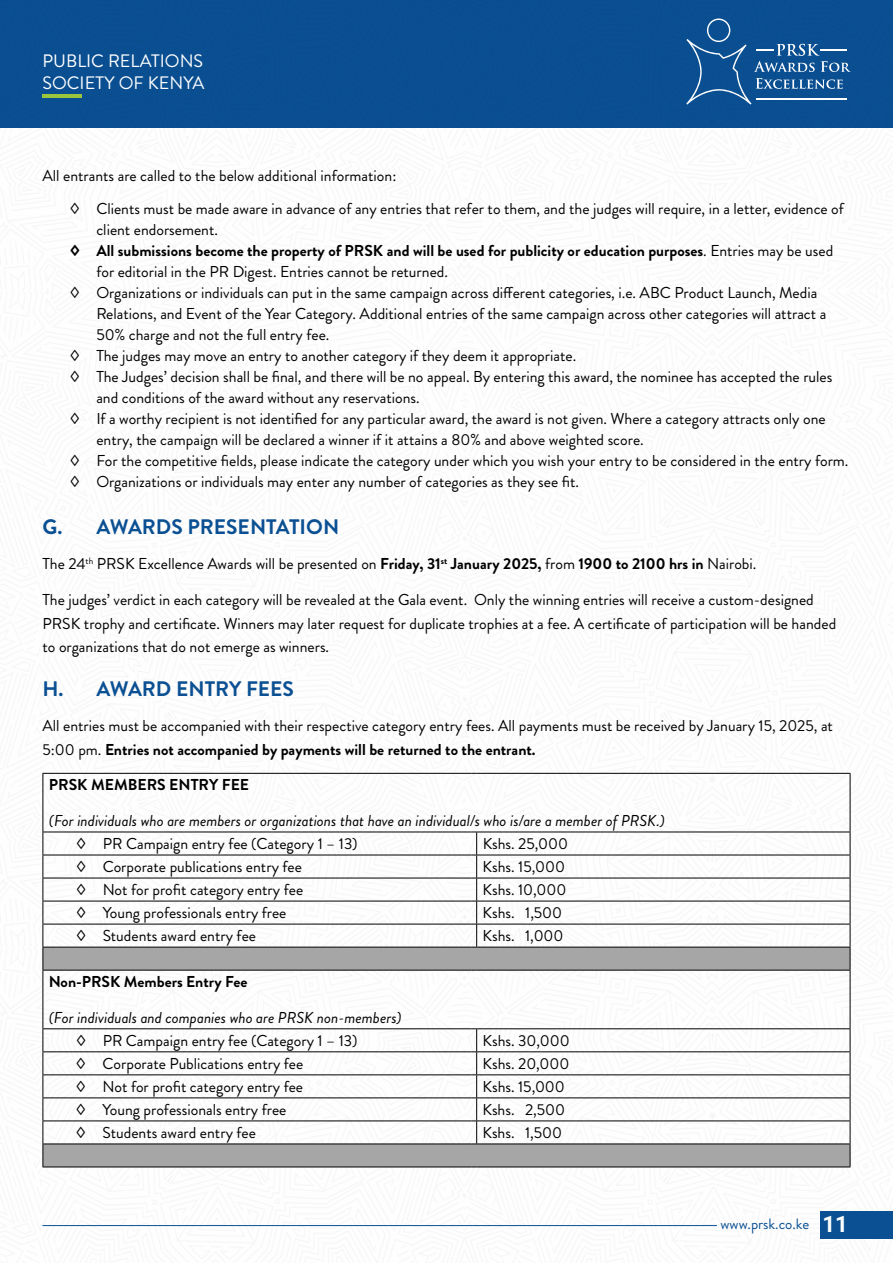
<style>
.page{position:relative;width:893px;height:1263px;background:#fff}
.page>*{position:absolute;margin:0;border:0;box-sizing:border-box;transform-origin:0 0}
.t1{font:700 21px "Brandon Grotesque";color:#0b5093}
.t2{font:18px/22px "Brandon Grotesque";color:#fff}
.t3{font:15.75px/23.7px "Brandon Grotesque";color:#000}
.t4{font:700 15.75px "Brandon Grotesque";color:#000}
.t5{font:italic 15.75px "Brandon Grotesque";color:#000}
.t6{font:15px "Brandon Grotesque";color:#0b5093}
.s1{font-weight:400}
.s2{font-weight:700}
.s3{font-family:"Roboto";font-weight:700;font-size:22.5px;color:#fff}
</style>
<div class="page">
<img style="left:42px;top:772px;width:851px;height:467px">
<div style="left:820px;top:1211px;width:73px;height:27px;background:#0b5093"></div>
<div style="left:0;top:0;width:893px;height:128px;background:#0b5093"></div>
<hr style="left:43px;top:94px;width:39px;height:3px;background:#9dc43d">
<svg style="left:686px;top:19px;width:165px;height:86px"></svg>
<hr style="left:820px;top:49px;width:27px;height:2px;background:#fff">
<hr style="left:43px;top:1225px;width:674px;height:1px;background:#0b5093">
<svg style="left:44px;top:948px;width:806px;height:218px"></svg>
<hr style="left:43px;top:773px;width:429px;height:1px;background:#000">
<hr style="left:43px;top:774px;width:1px;height:58px;background:#000">
<hr style="left:477px;top:773px;width:373px;height:1px;background:#000">
<hr style="left:850px;top:774px;width:1px;height:58px;background:#000">
<hr style="left:43px;top:832px;width:429px;height:1px;background:#000">
<hr style="left:477px;top:832px;width:373px;height:1px;background:#000">
<hr style="left:43px;top:855px;width:429px;height:1px;background:#000">
<hr style="left:477px;top:855px;width:373px;height:1px;background:#000">
<hr style="left:43px;top:878px;width:429px;height:1px;background:#000">
<hr style="left:477px;top:878px;width:373px;height:1px;background:#000">
<hr style="left:43px;top:901px;width:429px;height:1px;background:#000">
<hr style="left:477px;top:901px;width:373px;height:1px;background:#000">
<hr style="left:43px;top:924px;width:429px;height:1px;background:#000">
<hr style="left:477px;top:924px;width:373px;height:1px;background:#000">
<hr style="left:43px;top:947px;width:429px;height:1px;background:#000">
<svg style="left:43px;top:832px;width:1px;height:138px"></svg>
<svg style="left:472px;top:832px;width:5px;height:116px"></svg>
<hr style="left:477px;top:947px;width:373px;height:1px;background:#000">
<svg style="left:850px;top:832px;width:1px;height:138px"></svg>
<hr style="left:43px;top:970px;width:429px;height:1px;background:#000">
<hr style="left:43px;top:970px;width:1px;height:58px;background:#000">
<hr style="left:477px;top:970px;width:373px;height:1px;background:#000">
<hr style="left:850px;top:970px;width:1px;height:58px;background:#000">
<hr style="left:43px;top:1028px;width:429px;height:1px;background:#000">
<hr style="left:477px;top:1028px;width:373px;height:1px;background:#000">
<hr style="left:43px;top:1051px;width:429px;height:1px;background:#000">
<hr style="left:477px;top:1051px;width:373px;height:1px;background:#000">
<hr style="left:43px;top:1074px;width:429px;height:1px;background:#000">
<hr style="left:477px;top:1074px;width:373px;height:1px;background:#000">
<hr style="left:43px;top:1097px;width:429px;height:1px;background:#000">
<hr style="left:477px;top:1097px;width:373px;height:1px;background:#000">
<hr style="left:43px;top:1120px;width:429px;height:1px;background:#000">
<hr style="left:477px;top:1120px;width:373px;height:1px;background:#000">
<hr style="left:43px;top:1143px;width:429px;height:1px;background:#000">
<svg style="left:43px;top:1029px;width:1px;height:137px"></svg>
<svg style="left:472px;top:1028px;width:5px;height:116px"></svg>
<hr style="left:477px;top:1143px;width:373px;height:1px;background:#000">
<svg style="left:850px;top:1029px;width:1px;height:137px"></svg>
<hr style="left:43px;top:1166px;width:429px;height:1px;background:#000">
<hr style="left:477px;top:1166px;width:373px;height:1px;background:#000">
<p class="t2" style="left:43px;top:50px;width:164px">PUBLIC RELATIONS<br>SOCIETY OF KENYA</p>
<p class="t3" style="left:69px;top:159px;width:776px;line-height:33px;text-indent:-27px">All entrants are called to the below additional information:<br>◊ Clients must be made aware in advance of any entries that refer to them, and the judges will require, in a letter, evidence of</p>
<p class="t3" style="left:96px;top:218px;width:123px">client endorsement.</p>
<p class="t4" style="left:69px;top:240px;width:765px">◊ All submissions become the property of PRSK and will be used for publicity or education purposes<span class="s1">. Entries may be used</span></p>
<p class="t3" style="left:96px;top:260px;width:353px">for editorial in the PR Digest. Entries cannot be returned.</p>
<p class="t3" style="left:69px;top:281px;width:749px">◊ Organizations or individuals can put in the same campaign across different categories, i.e. ABC Product Launch, Media</p>
<p class="t3" style="left:96px;top:302px;width:731px">Relations, and Event of the Year Category. Additional entries of the same campaign across other categories will attract a</p>
<p class="t3" style="left:96px;top:323px;width:235px">50% charge and not the full entry fee.</p>
<p class="t3" style="left:69px;top:344px;width:508px">◊ The judges may move an entry to another category if they deem it appropriate.</p>
<p class="t3" style="left:69px;top:365px;width:764px">◊ The Judges’ decision shall be final, and there will be no appeal. By entering this award, the nominee has accepted the rules</p>
<p class="t3" style="left:96px;top:386px;width:325px">and conditions of the award without any reservations.</p>
<p class="t3" style="left:69px;top:407px;width:758px">◊ If a worthy recipient is not identified for any particular award, the award is not given. Where a category attracts only one</p>
<p class="t3" style="left:96px;top:428px;width:549px">entry, the campaign will be declared a winner if it attains a 80% and above weighted score.</p>
<p class="t3" style="left:69px;top:449px;width:781px">◊ For the competitive fields, please indicate the category under which you wish your entry to be considered in the entry form.</p>
<p class="t3" style="left:69px;top:470px;width:511px">◊ Organizations or individuals may enter any number of categories as they see fit.</p>
<h1 class="t1" style="left:43px;top:512px;width:298px">G. AWARDS PRESENTATION</h1>
<p class="t3" style="left:43px;top:552px;width:715px">The 24<sup>th</sup> PRSK Excellence Awards will be presented on <span class="s2">Friday, 31</span><sup>st</sup> <span class="s2">January 2025,</span> from <span class="s2">1900 to 2100 hrs in</span> Nairobi.</p>
<p class="t3" style="left:43px;top:588px;width:795px">The judges’ verdict in each category will be revealed at the Gala event. Only the winning entries will receive a custom-designed<br>PRSK trophy and certificate. Winners may later request for duplicate trophies at a fee. A certificate of participation will be handed to organizations that do not emerge as winners.</p>
<h1 class="t1" style="left:43px;top:674px;width:253px">H. AWARD ENTRY FEES</h1>
<p class="t3" style="left:43px;top:714px;width:792px">All entries must be accompanied with their respective category entry fees. All payments must be received by January 15, 2025, at<br>5:00 pm. <span class="s2">Entries not accompanied by payments will be returned to the entrant.</span></p>
<p class="t4" style="left:49px;top:774px;width:202px">PRSK MEMBERS ENTRY FEE</p>
<p class="t5" style="left:49px;top:810px;width:617px">(For individuals who are members or organizations that have an individual/s who is/are a member of PRSK.)</p>
<p class="t3" style="left:76px;top:832px;width:283px">◊ PR Campaign entry fee (Category 1 – 13)</p>
<p class="t3" style="left:483px;top:832px;width:87px">Kshs. 25,000</p>
<p class="t3" style="left:76px;top:855px;width:228px">◊ Corporate publications entry fee</p>
<p class="t3" style="left:483px;top:855px;width:84px">Kshs. 15,000</p>
<p class="t3" style="left:76px;top:878px;width:229px">◊ Not for profit category entry fee</p>
<p class="t3" style="left:483px;top:878px;width:85px">Kshs. 10,000</p>
<p class="t3" style="left:76px;top:901px;width:212px">◊ Young professionals entry free</p>
<p class="t3" style="left:483px;top:901px;width:81px">Kshs. 1,500</p>
<p class="t3" style="left:76px;top:924px;width:182px">◊ Students award entry fee</p>
<p class="t3" style="left:483px;top:924px;width:82px">Kshs. 1,000</p>
<p class="t4" style="left:49px;top:971px;width:200px">Non-PRSK Members Entry Fee</p>
<p class="t5" style="left:49px;top:1006px;width:354px">(For individuals and companies who are PRSK non-members)</p>
<p class="t3" style="left:76px;top:1029px;width:283px">◊ PR Campaign entry fee (Category 1 – 13)</p>
<p class="t3" style="left:483px;top:1029px;width:89px">Kshs. 30,000</p>
<p class="t3" style="left:76px;top:1052px;width:229px">◊ Corporate Publications entry fee</p>
<p class="t3" style="left:483px;top:1052px;width:88px">Kshs. 20,000</p>
<p class="t3" style="left:76px;top:1075px;width:229px">◊ Not for profit category entry fee</p>
<p class="t3" style="left:483px;top:1075px;width:84px">Kshs. 15,000</p>
<p class="t3" style="left:76px;top:1098px;width:212px">◊ Young professionals entry free</p>
<p class="t3" style="left:483px;top:1098px;width:84px">Kshs. 2,500</p>
<p class="t3" style="left:76px;top:1121px;width:182px">◊ Students award entry fee</p>
<p class="t3" style="left:482px;top:1121px;width:81px">Kshs. 1,500</p>
<p class="t6" style="left:720px;top:1213px;width:129px">www.prsk.co.ke <span class="s3">11</span></p>
</div>
